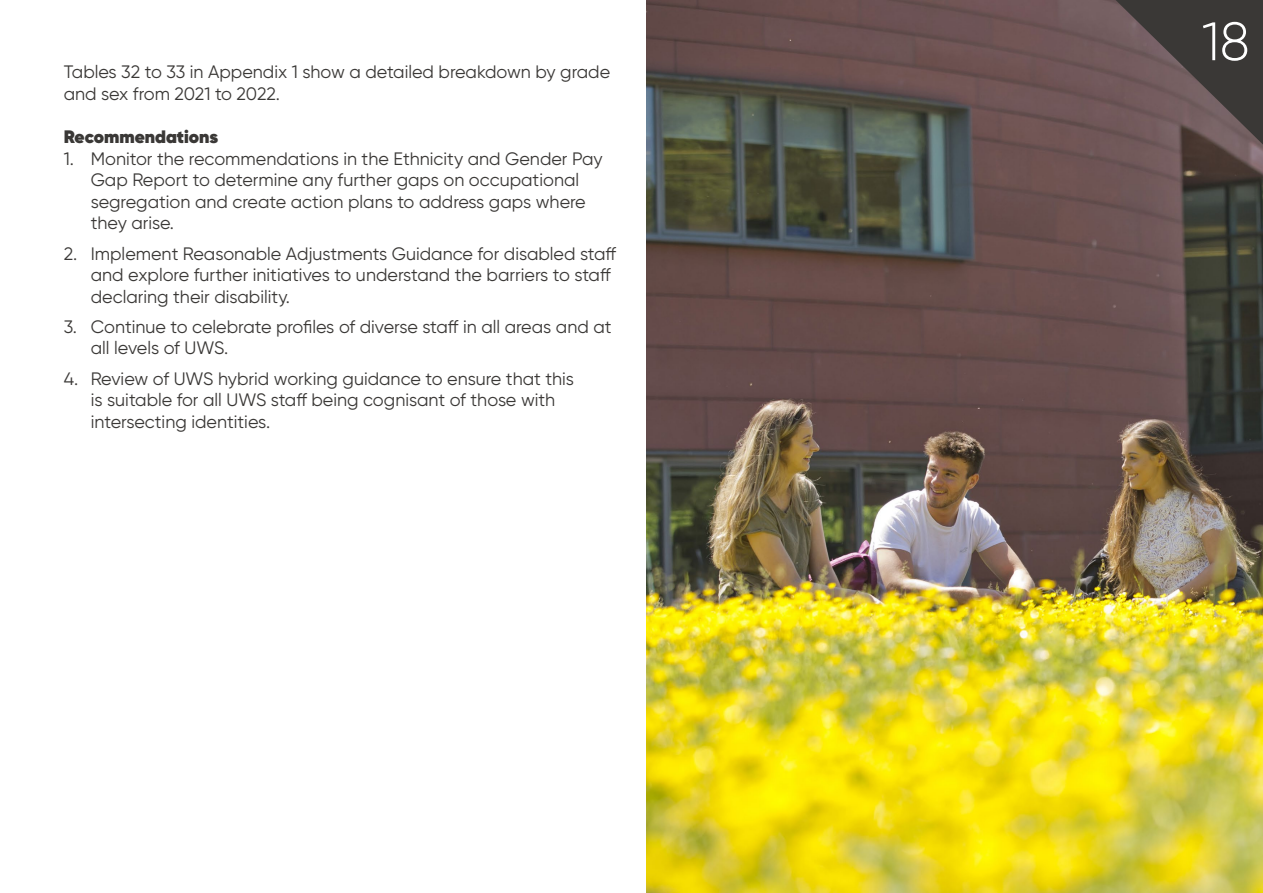
<style>
.page{position:relative;width:1263px;height:893px;background:#fff}
.page>*{position:absolute;margin:0;border:0;box-sizing:border-box;transform-origin:0 0}
.t1{font:300 54px "Gilroy";color:#fff}
.body_text_grey{font:18px/21.6px "Gilroy";color:#3a3836}
.body_text_grey-2{font:800 18px "Gilroy";color:#3a3836}
</style>
<div class="page">
<img style="left:646px;top:0;width:617px;height:893px">
<svg style="left:1115px;top:0;width:148px;height:145px;background:#564a4a"></svg>
<p class="body_text_grey" style="left:64px;top:61px;width:548px">Tables 32 to 33 in Appendix 1 show a detailed breakdown by grade and sex from 2021 to 2022.</p>
<p class="body_text_grey-2" style="left:64px;top:125px;width:156px">Recommendations</p>
<p class="body_text_grey" style="left:91px;top:147px;width:513px;text-indent:-27px">1. Monitor the recommendations in the Ethnicity and Gender Pay Gap Report to determine any further gaps on occupational segregation and create action plans to address gaps where they arise.</p>
<p class="body_text_grey" style="left:91px;top:242px;width:527px;text-indent:-27px">2. Implement Reasonable Adjustments Guidance for disabled staff and explore further initiatives to understand the barriers to staff declaring their disability.</p>
<p class="body_text_grey" style="left:91px;top:316px;width:522px;text-indent:-27px">3. Continue to celebrate profiles of diverse staff in all areas and at all levels of UWS.</p>
<p class="body_text_grey" style="left:91px;top:367px;width:485px;text-indent:-27px">4. Review of UWS hybrid working guidance to ensure that this is suitable for all UWS staff being cognisant of those with intersecting identities.</p>
<h1 class="t1" style="left:1202px;top:8px;width:49px">18</h1>
</div>
